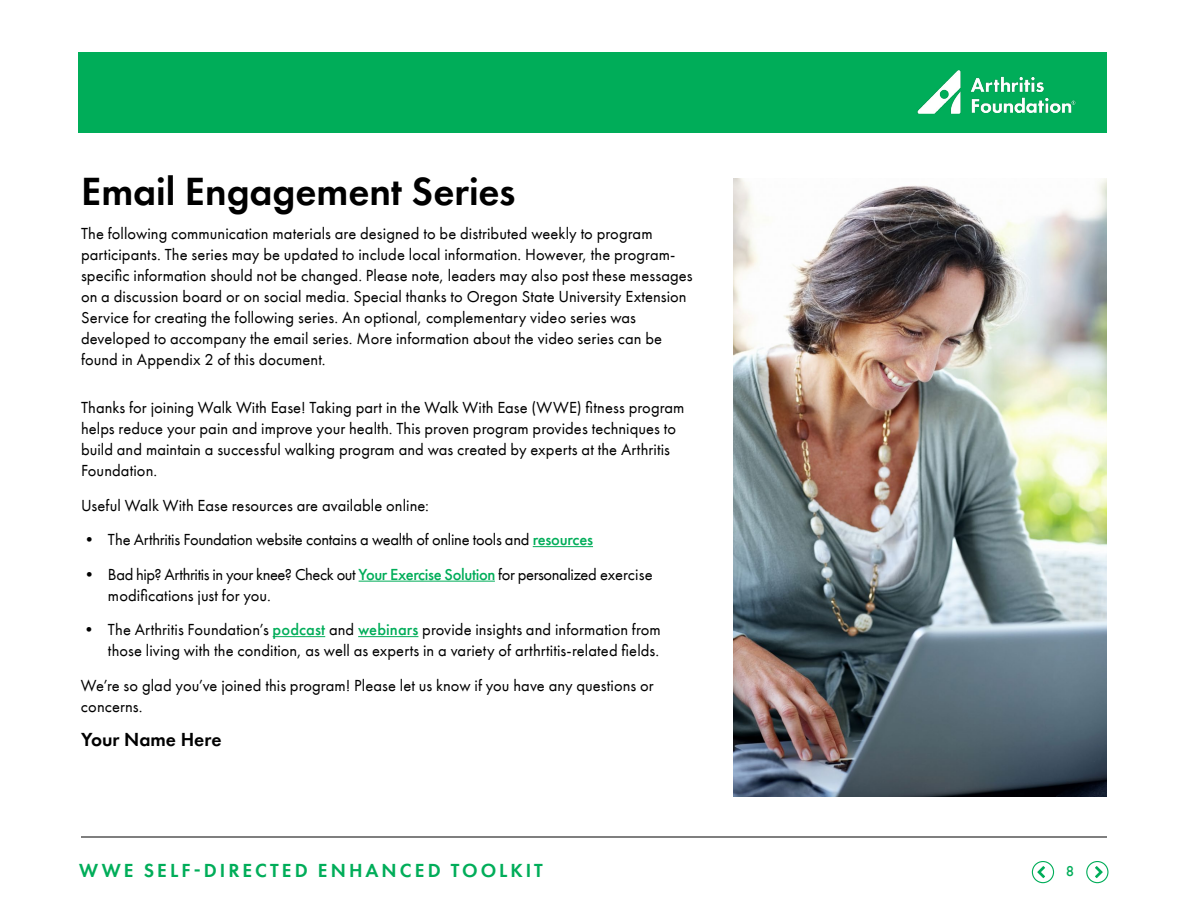
<style>
.page{position:relative;width:1188px;height:918px;background:#fff}
.page>*{position:absolute;margin:0;border:0;box-sizing:border-box;transform-origin:0 0}
.t1{font:600 40.5px "Futura PT";color:#000}
.t2{font:600 19.5px "Futura PT";letter-spacing:.155em;color:#00ad59}
.t3{font:600 19.5px "Futura PT";color:#000}
.t4{font:16.5px/21px "Futura PT";letter-spacing:.005em;color:#000}
.t5{font:16.5px/21px "Futura PT";letter-spacing:-.02em;color:#000}
.t6{font:16.5px "Futura PT";letter-spacing:-.015em;color:#000}
.t7{font:500 15px "Futura PT";color:#00ad59}
.s1{font-weight:500;color:#00ad59}
</style>
<div class="page">
<hr style="left:533px;top:546px;width:60px;height:1px;background:#00ad59">
<hr style="left:359px;top:581px;width:136px;height:1px;background:#00ad59">
<hr style="left:273px;top:636px;width:52px;height:1px;background:#00ad59">
<hr style="left:358px;top:636px;width:60px;height:1px;background:#00ad59">
<img style="left:734px;top:178px;width:373px;height:619px">
<div style="left:79px;top:52px;width:1028px;height:81px;background:#00ad59"></div>
<div style="left:1086px;top:861px;width:23px;height:22px;border:1px solid #00ad59;border-radius:50%"></div>
<svg style="left:1095px;top:866px;width:8px;height:12px"></svg>
<div style="left:1032px;top:861px;width:22px;height:22px;border:1px solid #00ad59;border-radius:50%"></div>
<svg style="left:1037px;top:866px;width:8px;height:12px"></svg>
<img style="left:917px;top:70px;width:159px;height:44px">
<hr style="left:81px;top:837px;width:1026px;height:1px;background:#000">
<h1 class="t1" style="left:81px;top:166px;width:436px">Email Engagement Series</h1>
<p class="t4" style="left:81px;top:223px;width:613px">The following communication materials are designed to be distributed weekly to program participants. The series may be updated to include local information. However, the program&shy;specific information should not be changed. Please note, leaders may also post these messages on a discussion board or on social media. Special thanks to Oregon State University Extension Service for creating the following series. An optional, complementary video series was developed to accompany the email series. More information about the video series can be found in Appendix 2 of this document.</p>
<p class="t4" style="left:81px;top:397px;width:605px">Thanks for joining Walk With Ease! Taking part in the Walk With Ease (WWE) fitness program helps reduce your pain and improve your health. This proven program provides techniques to build and maintain a successful walking program and was created by experts at the Arthritis Foundation.</p>
<p class="t4" style="left:81px;top:495px;width:350px">Useful Walk With Ease resources are available online:</p>
<p class="t6" style="left:81px;top:530px;width:514px">• The Arthritis Foundation website contains a wealth of online tools and <span class="s1">resources</span></p>
<p class="t5" style="left:108px;top:564px;width:546px;text-indent:-27px">• Bad hip? Arthritis in your knee? Check out <span class="s1">Your Exercise Solution</span> for personalized exercise modifications just for you.</p>
<p class="t4" style="left:81px;top:619px;width:581px;text-align:right">• The Arthritis Foundation’s <span class="s1">podcast</span> and <span class="s1">webinars</span> provide insights and information from those living with the condition, as well as experts in a variety of arthrtitis-related fields.</p>
<p class="t4" style="left:81px;top:675px;width:574px">We’re so glad you’ve joined this program! Please let us know if you have any questions or concerns.</p>
<p class="t3" style="left:81px;top:728px;width:142px">Your Name Here</p>
<p class="t2" style="left:79px;top:858px;width:465px">WWE SELF-DIRECTED ENHANCED TOOLKIT</p>
<p class="t7" style="left:1066px;top:862px;width:10px">8</p>
</div>
